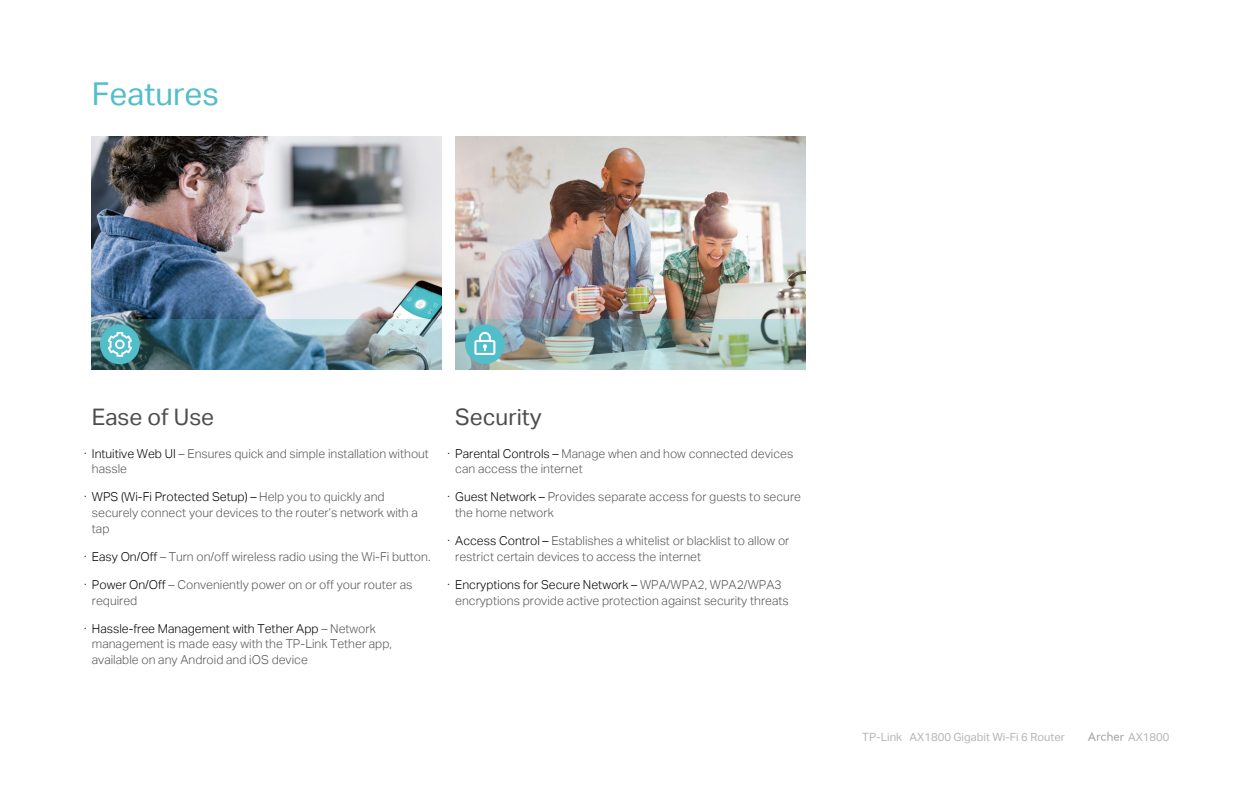
<style>
.page{position:relative;width:1260px;height:788px;background:#fff}
.page>*{position:absolute;margin:0;border:0;box-sizing:border-box;transform-origin:0 0}
.t1{font:31.5px "TP Link Aktiv Regular";color:#51beca}
.t2{font:22.75px "TP Link Aktiv Regular";color:#4d4d4d}
.t3{font:12.25px/15.8px "TP Link Aktiv Light";color:#585757}
.t4{font:11.2px "TP Link Aktiv Regular";color:#b5b5b5}
.s1{color:#060001}
.s2{font-size:11.38px}
</style>
<div class="page">
<svg style="left:1088px;top:731px;width:36px;height:9px"></svg>
<img style="left:92px;top:136px;width:350px;height:183px">
<img style="left:92px;top:319px;width:350px;height:50px">
<div style="left:100px;top:324px;width:40px;height:40px;background:#51beca;border-radius:50%"></div>
<svg style="left:108px;top:332px;width:24px;height:25px"></svg>
<img style="left:455px;top:136px;width:350px;height:183px">
<img style="left:455px;top:319px;width:350px;height:50px">
<div style="left:465px;top:324px;width:40px;height:40px;background:#51beca;border-radius:50%"></div>
<svg style="left:474px;top:332px;width:21px;height:23px"></svg>
<h1 class="t1" style="left:92px;top:76px;width:129px">Features</h1>
<h2 class="t2" style="left:92px;top:404px;width:124px">Ease of Use</h2>
<h2 class="t2" style="left:455px;top:404px;width:88px">Security</h2>
<p class="t3" style="left:92px;top:445px;width:339px;text-indent:-8px"><span class="s1">· Intuitive Web UI</span> – Ensures quick and simple installation without hassle</p>
<p class="t3" style="left:92px;top:489px;width:328px;text-indent:-8px"><span class="s1">· WPS (Wi-Fi Protected Setup) –</span> Help you to quickly and securely connect your devices to the router’s network with a tap</p>
<p class="t3" style="left:84px;top:548px;width:348px"><span class="s1">· Easy On/Off</span> – Turn on/off wireless radio using the Wi-Fi button.</p>
<p class="t3" style="left:92px;top:576px;width:322px;text-indent:-8px"><span class="s1">· Power On/Off</span> – Conveniently power on or off your router as required</p>
<p class="t3" style="left:92px;top:620px;width:302px;text-indent:-8px"><span class="s1">· Hassle-free Management with Tether App</span> – Network management is made easy with the TP-Link Tether app, available on any Android and iOS device</p>
<p class="t3" style="left:455px;top:445px;width:340px;text-indent:-8px"><span class="s1">· Parental Controls –</span> Manage when and how connected devices can access the internet</p>
<p class="t3" style="left:455px;top:489px;width:347px;text-indent:-8px"><span class="s1">· Guest Network –</span> Provides separate access for guests to secure the home network</p>
<p class="t3" style="left:455px;top:533px;width:336px;text-indent:-8px"><span class="s1">· Access Control –</span> Establishes a whitelist or blacklist to allow or restrict certain devices to access the internet</p>
<p class="t3" style="left:455px;top:576px;width:335px;text-indent:-8px"><span class="s1">· Encryptions for Secure Network –</span> WPA/WPA2, WPA2/WPA3 encryptions provide active protection against security threats</p>
<p class="t4" style="left:862px;top:730px;width:204px"><span class="s2">TP-Link</span> AX1800 Gigabit Wi-Fi 6 Router</p>
<p class="t4" style="left:1128px;top:730px;width:43px">AX1800</p>
</div>
